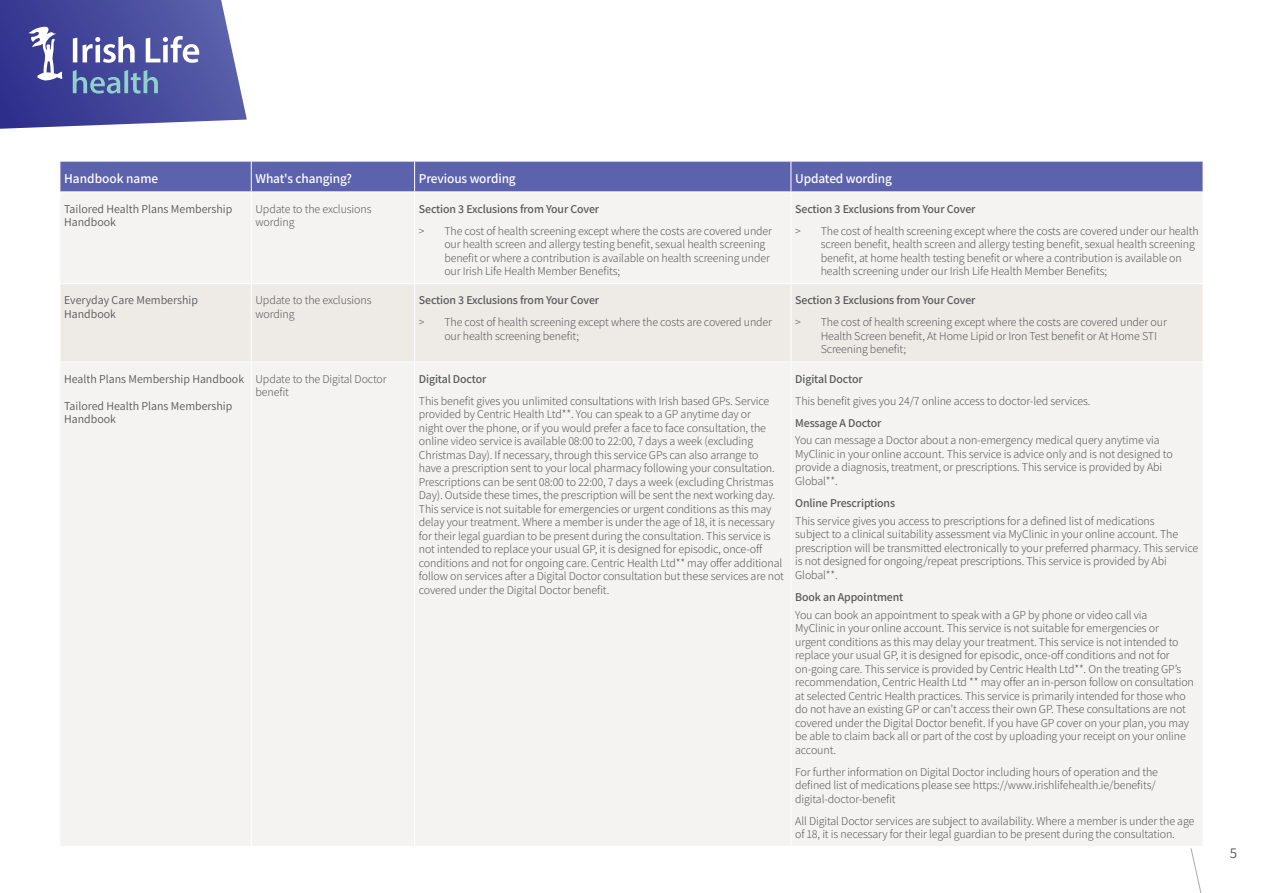
<style>
.page{position:relative;width:1263px;height:893px;background:#fff}
.page>*{position:absolute;margin:0;border:0;box-sizing:border-box;transform-origin:0 0}
.t1{font:15px "Assistant";color:#58595b}
.t2{font:600 13.5px "Assistant";letter-spacing:-.01em;color:#fff}
.t3{font:300 12px/13.5px "Assistant";letter-spacing:-.01em;color:#58595b}
.t4{font:600 12px "Assistant";letter-spacing:-.01em;color:#58595b}
.t5{font:12px/13.5px "Assistant";color:#58595b}
</style>
<div class="page">
<div style="left:61px;top:162px;width:1142px;height:30px;background:#5c62ac"></div>
<div style="left:61px;top:193px;width:1141px;height:653px;background:#f5f3f1"></div>
<div style="left:61px;top:284px;width:1142px;height:78px;background:#eeebe7"></div>
<hr style="left:251px;top:192px;width:1px;height:91px;background:#fff">
<hr style="left:414px;top:192px;width:1px;height:91px;background:#fff">
<hr style="left:790px;top:192px;width:1px;height:91px;background:#fff">
<hr style="left:60px;top:283px;width:191px;height:1px;background:#fff">
<hr style="left:251px;top:283px;width:164px;height:1px;background:#fff">
<hr style="left:251px;top:284px;width:1px;height:78px;background:#fff">
<hr style="left:415px;top:283px;width:376px;height:1px;background:#fff">
<hr style="left:414px;top:284px;width:1px;height:78px;background:#fff">
<hr style="left:791px;top:283px;width:412px;height:1px;background:#fff">
<hr style="left:790px;top:284px;width:1px;height:78px;background:#fff">
<hr style="left:251px;top:362px;width:1px;height:484px;background:#fff">
<hr style="left:414px;top:362px;width:1px;height:484px;background:#fff">
<hr style="left:790px;top:362px;width:1px;height:484px;background:#fff">
<hr style="left:60px;top:362px;width:191px;height:1px;background:#fff">
<hr style="left:251px;top:362px;width:164px;height:1px;background:#fff">
<hr style="left:415px;top:362px;width:376px;height:1px;background:#fff">
<hr style="left:791px;top:362px;width:412px;height:1px;background:#fff">
<hr style="left:251px;top:161px;width:1px;height:31px;background:#fff">
<hr style="left:414px;top:161px;width:1px;height:31px;background:#fff">
<hr style="left:790px;top:161px;width:1px;height:31px;background:#fff">
<svg style="left:0;top:0;width:247px;height:129px;background:#6166aa"></svg>
<svg style="left:1190px;top:848px;width:12px;height:45px"></svg>
<p class="t2" style="left:64px;top:170px;width:96px">Handbook name</p>
<p class="t2" style="left:255px;top:170px;width:98px">What's changing?</p>
<p class="t2" style="left:419px;top:170px;width:98px">Previous wording</p>
<p class="t2" style="left:795px;top:170px;width:98px">Updated wording</p>
<p class="t5" style="left:64px;top:201px;width:170px">Tailored Health Plans Membership<br>Handbook</p>
<p class="t3" style="left:255px;top:201px;width:118px">Update to the exclusions wording</p>
<p class="t4" style="left:419px;top:200px;width:182px">Section 3 Exclusions from Your Cover</p>
<p class="t3" style="left:444px;top:223px;width:329px;text-indent:-26px">&gt; The cost of health screening except where the costs are covered under our health screen and allergy testing benefit, sexual health screening benefit or where a contribution is available on health screening under our Irish Life Health Member Benefits;</p>
<p class="t4" style="left:795px;top:200px;width:182px">Section 3 Exclusions from Your Cover</p>
<p class="t3" style="left:821px;top:223px;width:380px;text-indent:-26px">&gt; The cost of health screening except where the costs are covered under our health screen benefit, health screen and allergy testing benefit, sexual health screening benefit, at home health testing benefit or where a contribution is available on health screening under our Irish Life Health Member Benefits;</p>
<p class="t5" style="left:64px;top:293px;width:135px">Everyday Care Membership<br>Handbook</p>
<p class="t3" style="left:255px;top:293px;width:118px">Update to the exclusions wording</p>
<p class="t4" style="left:419px;top:292px;width:182px">Section 3 Exclusions from Your Cover</p>
<p class="t3" style="left:444px;top:315px;width:329px;text-indent:-26px">&gt; The cost of health screening except where the costs are covered under our health screening benefit;</p>
<p class="t4" style="left:795px;top:292px;width:182px">Section 3 Exclusions from Your Cover</p>
<p class="t3" style="left:821px;top:315px;width:348px;text-indent:-26px">&gt; The cost of health screening except where the costs are covered under our<br>Health Screen benefit, At Home Lipid or Iron Test benefit or At Home STI<br>Screening benefit;</p>
<p class="t5" style="left:64px;top:371px;width:181px">Health Plans Membership Handbook</p>
<p class="t5" style="left:64px;top:398px;width:170px">Tailored Health Plans Membership<br>Handbook</p>
<p class="t3" style="left:255px;top:371px;width:133px">Update to the Digital Doctor benefit</p>
<p class="t4" style="left:419px;top:370px;width:69px">Digital Doctor</p>
<p class="t3" style="left:419px;top:393px;width:367px">This benefit gives you unlimited consultations with Irish based GPs. Service provided by Centric Health Ltd**. You can speak to a GP anytime day or<br>night over the phone, or if you would prefer a face to face consultation, the online video service is available 08:00 to 22:00, 7 days a week (excluding Christmas Day). If necessary, through this service GPs can also arrange to have a prescription sent to your local pharmacy following your consultation.<br>Prescriptions can be sent 08:00 to 22:00, 7 days a week (excluding Christmas Day). Outside these times, the prescription will be sent the next working day.<br>This service is not suitable for emergencies or urgent conditions as this may delay your treatment. Where a member is under the age of 18, it is necessary for their legal guardian to be present during the consultation. This service is not intended to replace your usual GP, it is designed for episodic, once-off conditions and not for ongoing care. Centric Health Ltd** may offer additional follow on services after a Digital Doctor consultation but these services are not covered under the Digital Doctor benefit.</p>
<p class="t4" style="left:795px;top:370px;width:69px">Digital Doctor</p>
<p class="t3" style="left:795px;top:393px;width:297px">This benefit gives you 24/7 online access to doctor-led services.</p>
<p class="t4" style="left:795px;top:414px;width:88px">Message A Doctor</p>
<p class="t3" style="left:795px;top:433px;width:379px">You can message a Doctor about a non-emergency medical query anytime via MyClinic in your online account. This service is advice only and is not designed to provide a diagnosis, treatment, or prescriptions. This service is provided by Abi Global**.</p>
<p class="t4" style="left:795px;top:495px;width:101px">Online Prescriptions</p>
<p class="t3" style="left:795px;top:513px;width:404px">This service gives you access to prescriptions for a defined list of medications<br>subject to a clinical suitability assessment via MyClinic in your online account. The prescription will be transmitted electronically to your preferred pharmacy. This service is not designed for ongoing/repeat prescriptions. This service is provided by Abi Global**.</p>
<p class="t4" style="left:795px;top:588px;width:110px">Book an Appointment</p>
<p class="t3" style="left:795px;top:607px;width:400px">You can book an appointment to speak with a GP by phone or video call via<br>MyClinic in your online account. This service is not suitable for emergencies or<br>urgent conditions as this may delay your treatment. This service is not intended to replace your usual GP, it is designed for episodic, once-off conditions and not for on-going care. This service is provided by Centric Health Ltd**. On the treating GP’s recommendation, Centric Health Ltd ** may offer an in-person follow on consultation at selected Centric Health practices. This service is primarily intended for those who do not have an existing GP or can’t access their own GP. These consultations are not covered under the Digital Doctor benefit. If you have GP cover on your plan, you may be able to claim back all or part of the cost by uploading your receipt on your online account.</p>
<p class="t3" style="left:795px;top:764px;width:364px">For further information on Digital Doctor including hours of operation and the defined list of medications please see https://www.irishlifehealth.ie/benefits/ digital-doctor-benefit</p>
<p class="t3" style="left:795px;top:813px;width:401px">All Digital Doctor services are subject to availability. Where a member is under the age of 18, it is necessary for their legal guardian to be present during the consultation.</p>
<p class="t1" style="left:1230px;top:843px;width:9px">5</p>
</div>
